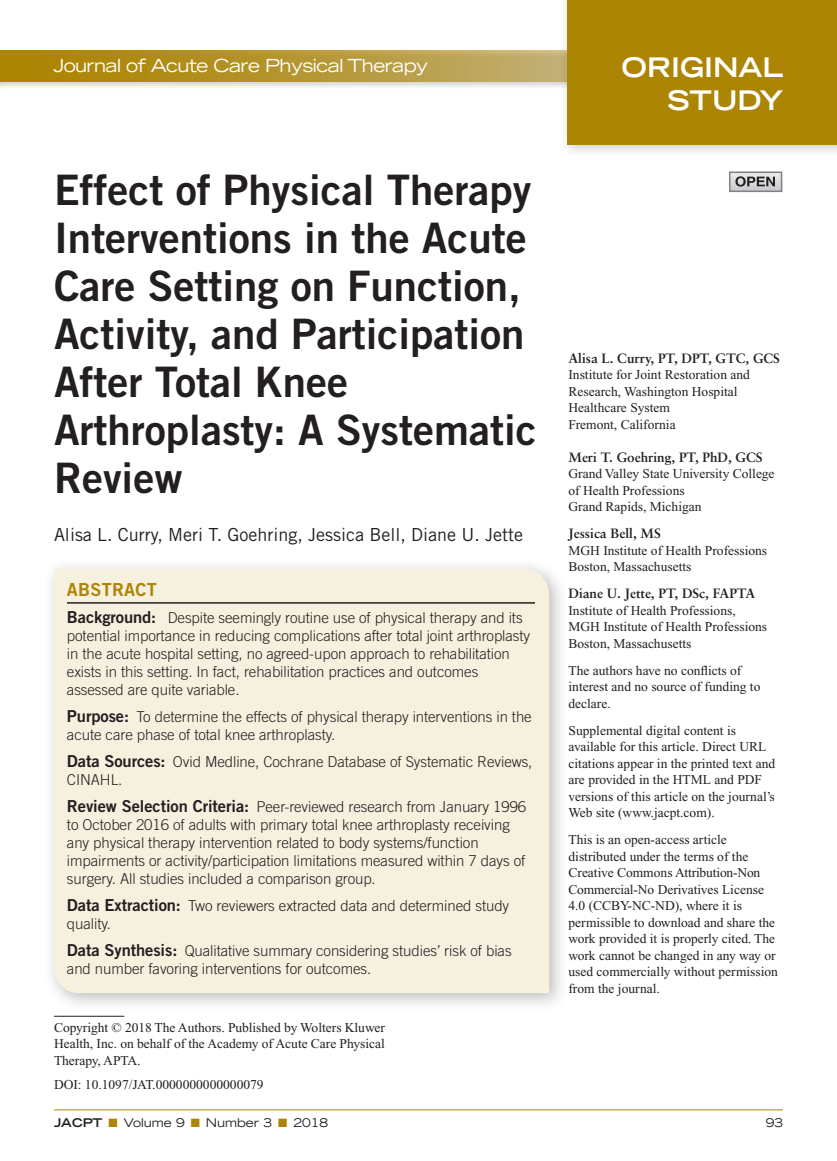
<style>
.page{position:relative;width:837px;height:1161px;background:#fff}
.page>*{position:absolute;margin:0;border:0;box-sizing:border-box;transform-origin:0 0}
.Article_TTL{font:42px/48px "Trade Gothic Bold Two";color:#231f20}
.ACSubjGrpTitle{font:700 expanded 27px/33px "Trade Gothic LH";color:#fff;text-align:right}
.ArticleAU{font:18px "Trade Gothic";color:#231f20}
.t1{font:expanded 18px "Trade Gothic LH";letter-spacing:-.03em;color:#fff}
.AbstractHead{font:18px "Trade Gothic Bold Two";letter-spacing:.015em;color:#ad8504}
.AbstractParaFL{font:300 15px/18px "Trade Gothic";letter-spacing:-.005em;color:#231f20}
.AbstractParaFLFirst{font:300 15px/18px "Trade Gothic";letter-spacing:-.005em;color:#231f20}
.AuthorNotes{font:13.5px/16.5px "Times New Roman";color:#231f20}
.ArticleAffl{font:13.5px/16.5px "Times New Roman";color:#231f20;text-align:justify}
.DOI{font:13.5px "Times New Roman";color:#231f20}
.ARTICLE_RH_FOOT{font:expanded 12px "Trade Gothic LH";color:#231f20}
.s1{font-family:"Trade Gothic Bold Two";font-weight:400;font-size:16.5px}
.s2{font-family:"Sabon";font-weight:700}
.s3{font-weight:700}
.s4{color:#ad8504}
</style>
<div class="page">
<hr style="left:54px;top:1110px;width:729px;height:1px;background:#ad8504">
<div style="left:0;top:49px;width:837px;height:41px;background:#231f20;opacity:.2"></div>
<svg style="left:0;top:51px;width:560px;height:31px;background:#b59632"></svg>
<div style="left:560px;top:0;width:277px;height:158px;background:#231f20;opacity:.2"></div>
<div style="left:567px;top:0;width:270px;height:145px;background:#ad8504"></div>
<div style="left:43px;top:558px;width:526px;height:455px;background:#231f20;opacity:.3"></div>
<div style="left:54px;top:569px;width:495px;height:424px;background:#f6f0df"></div>
<hr style="left:67px;top:602px;width:468px;height:2px;background:#231f20">
<hr style="left:54px;top:1016px;width:70px;height:1px;background:#231f20">
<div style="left:729px;top:172px;width:53px;height:20px;border:2px solid #808285"></div>
<svg style="left:735px;top:176px;width:40px;height:11px"></svg>
<h3 class="t1" style="left:54px;top:54px;width:376px">Journal of Acute Care Physical Therapy</h3>
<p class="ACSubjGrpTitle" style="left:622px;top:50px;width:163px">ORIGINAL<br>STUDY</p>
<p class="Article_TTL" style="left:54px;top:165px;width:484px">Effect of Physical Therapy<br>Interventions in the Acute<br>Care Setting on Function,<br>Activity, and Participation<br>After Total Knee<br>Arthroplasty: A Systematic<br>Review</p>
<p class="ArticleAU" style="left:54px;top:524px;width:471px">Alisa L. Curry, Meri T. Goehring, Jessica Bell, Diane U. Jette</p>
<p class="AbstractHead" style="left:67px;top:579px;width:91px">ABSTRACT</p>
<p class="AbstractParaFLFirst" style="left:67px;top:609px;width:465px"><span class="s1">Background:</span> Despite seemingly routine use of physical therapy and its potential importance in reducing complications after total joint arthroplasty in the acute hospital setting, no agreed-upon approach to rehabilitation exists in this setting. In fact, rehabilitation practices and outcomes assessed are quite variable.</p>
<p class="AbstractParaFL" style="left:67px;top:708px;width:466px"><span class="s1">Purpose:</span> To determine the effects of physical therapy interventions in the acute care phase of total knee arthroplasty.</p>
<p class="AbstractParaFL" style="left:67px;top:753px;width:467px"><span class="s1">Data Sources:</span> Ovid Medline, Cochrane Database of Systematic Reviews,<br>CINAHL.</p>
<p class="AbstractParaFL" style="left:67px;top:798px;width:461px"><span class="s1">Review Selection Criteria:</span> Peer-reviewed research from January 1996 to October 2016 of adults with primary total knee arthroplasty receiving any physical therapy intervention related to body systems/function impairments or activity/participation limitations measured within 7 days of surgery. All studies included a comparison group.</p>
<p class="AbstractParaFL" style="left:67px;top:897px;width:444px"><span class="s1">Data Extraction:</span> Two reviewers extracted data and determined study quality.</p>
<p class="AbstractParaFL" style="left:67px;top:942px;width:446px"><span class="s1">Data Synthesis:</span> Qualitative summary considering studies’ risk of bias and number favoring interventions for outcomes.</p>
<p class="ArticleAffl" style="left:54px;top:1019px;width:333px">Copyright © 2018 The Authors. Published by Wolters Kluwer Health, Inc. on behalf of the Academy of Acute Care Physical Therapy, APTA.</p>
<p class="DOI" style="left:54px;top:1077px;width:211px">DOI: 10.1097/JAT.0000000000000079</p>
<p class="AuthorNotes" style="left:568px;top:350px;width:213px"><span class="s2">Alisa L. Curry, PT, DPT, GTC, GCS<br></span>Institute for Joint Restoration and<br>Research, Washington Hospital<br>Healthcare System</p>
<p class="AuthorNotes" style="left:568px;top:416px;width:109px">Fremont, California</p>
<p class="AuthorNotes" style="left:568px;top:449px;width:208px"><span class="s2">Meri T. Goehring, PT, PhD, GCS<br></span>Grand Valley State University College of Health Professions<br>Grand Rapids, Michigan</p>
<p class="AuthorNotes" style="left:568px;top:526px;width:200px"><span class="s2">Jessica Bell, MS<br></span>MGH Institute of Health Professions<br>Boston, Massachusetts</p>
<p class="AuthorNotes" style="left:568px;top:586px;width:200px"><span class="s2">Diane U. Jette, PT, DSc, FAPTA<br></span>Institute of Health Professions,<br>MGH Institute of Health Professions<br>Boston, Massachusetts</p>
<p class="AuthorNotes" style="left:568px;top:662px;width:193px">The authors have no conflicts of interest and no source of funding to declare.</p>
<p class="AuthorNotes" style="left:568px;top:722px;width:208px">Supplemental digital content is available for this article. Direct URL citations appear in the printed text and are provided in the HTML and PDF versions of this article on the journal’s Web site (www.jacpt.com).</p>
<p class="AuthorNotes" style="left:568px;top:832px;width:211px">This is an open-access article distributed under the terms of the Creative Commons Attribution-Non Commercial-No Derivatives License 4.0 (CCBY-NC-ND), where it is permissible to download and share the work provided it is properly cited. The work cannot be changed in any way or used commercially without permission from the journal.</p>
<p class="ARTICLE_RH_FOOT" style="left:54px;top:1115px;width:276px"><span class="s3">JACPT</span> <span class="s4">■</span> Volume 9 <span class="s4">■</span> Number 3 <span class="s4">■</span> 2018</p>
<p class="ARTICLE_RH_FOOT" style="left:766px;top:1115px;width:19px">93</p>
</div>
